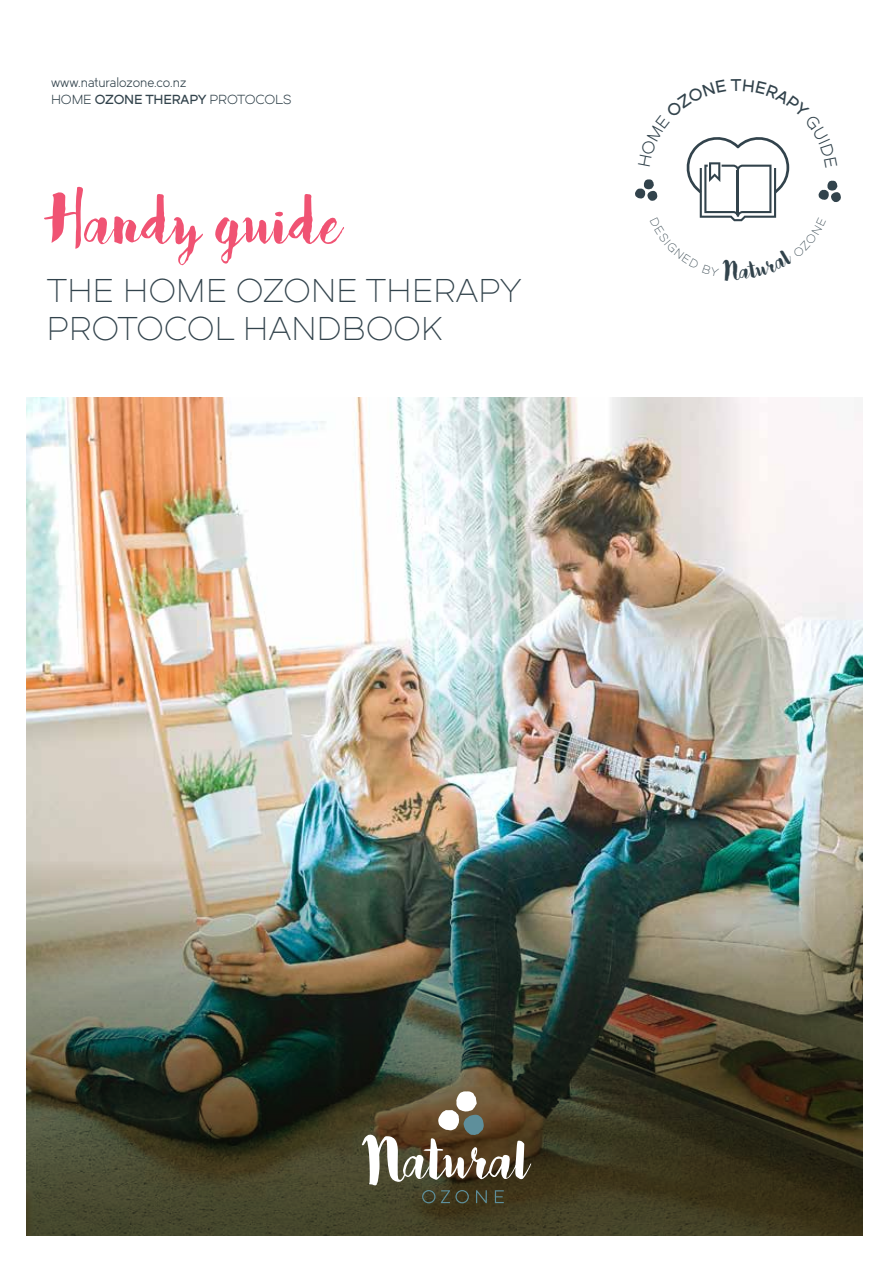
<style>
.page{position:relative;width:893px;height:1263px;background:#fff}
.page>*{position:absolute;margin:0;border:0;box-sizing:border-box;transform-origin:0 0}
.t1{font:75px "Bakery";letter-spacing:.01em;color:#f05373}
.t2{font:32.4px/38.1px "Dual 300";letter-spacing:.01em;color:#32434c}
.t3{font:12.9px/17.2px "Dual 400";letter-spacing:-.01em;color:#32434c}
.s1{font-family:"Dual 600"}
</style>
<div class="page">
<img style="left:26px;top:397px;width:836px;height:462px">
<img style="left:26px;top:859px;width:836px;height:376px">
<svg style="left:362px;top:1091px;width:170px;height:112px;background:#6d624c"></svg>
<svg style="left:635px;top:137px;width:206px;height:85px"></svg>
<p class="t3" style="left:51px;top:74px;width:242px">www.naturalozone.co.nz<br>HOME <span class="s1">OZONE THERAPY</span> PROTOCOLS</p>
<h1 class="t1" style="left:51px;top:174px;width:292px">Handy guide</h1>
<h2 class="t2" style="left:47px;top:272px;width:477px">THE HOME OZONE THERAPY<br>PROTOCOL HANDBOOK</h2>
</div>
